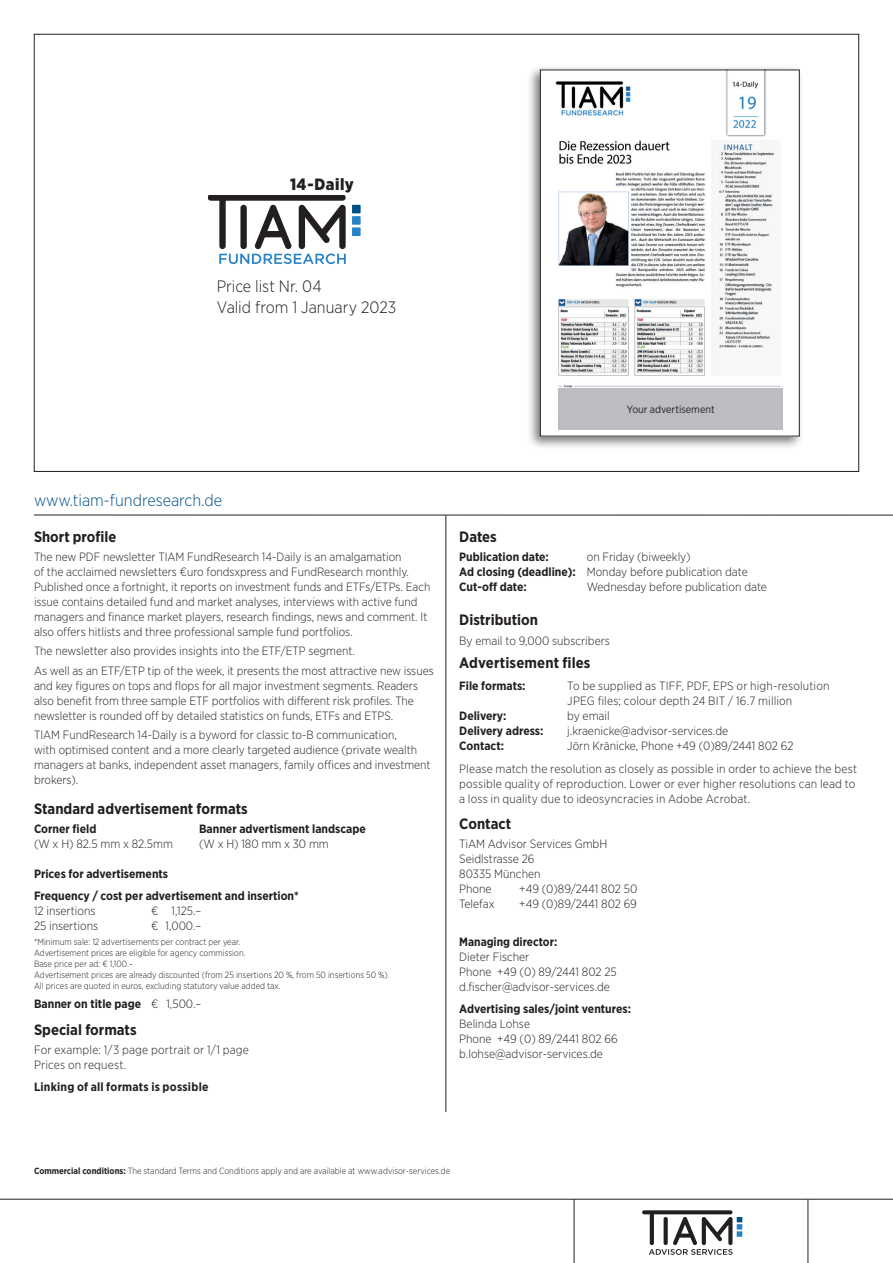
<style>
.page{position:relative;width:893px;height:1263px;background:#fff}
.page>*{position:absolute;margin:0;border:0;box-sizing:border-box;transform-origin:0 0}
.t1{font:300 16.5px/21px "Gotham Narrow";color:#231f20}
.t2{font:300 16.5px "Gotham Narrow";color:#015088}
.t3{font:900 16.35px "Gotham Narrow";letter-spacing:.03em;color:#231f20}
.t4{font:700 15px "Gotham Narrow";color:#231f20}
.t5{font:300 12px/15px "Gotham Narrow";color:#231f20}
.t6{font:700 12px/22.2px "Gotham Narrow";color:#231f20}
.t7{font:700 12px "Gotham Narrow";letter-spacing:.02em;color:#231f20}
.t8{font:10.5px "Gotham Narrow";color:#231f20}
.t9{font:300 9px/10.8px "Gotham Narrow";color:#231f20}
.s1{font-weight:300}
.s2{font-weight:700}
</style>
<div class="page">
<hr style="left:0;top:1199px;width:893px;height:1px;background:#231f20">
<hr style="left:574px;top:1199px;width:1px;height:64px;background:#231f20">
<hr style="left:808px;top:1199px;width:1px;height:64px;background:#231f20">
<svg style="left:642px;top:1210px;width:100px;height:45px"></svg>
<div style="left:527px;top:65px;width:277px;height:384px;background:#231f20;opacity:.6"></div>
<img style="left:542px;top:72px;width:255px;height:362px">
<div style="left:559px;top:388px;width:224px;height:41px;background:#bcbdc0"></div>
<hr style="left:34px;top:515px;width:859px;height:1px;background:#231f20">
<hr style="left:446px;top:516px;width:1px;height:596px;background:#231f20">
<div style="left:352px;top:205px;width:9px;height:8px;background:#004f87"></div>
<div style="left:352px;top:216px;width:9px;height:9px;background:#2783c5"></div>
<div style="left:352px;top:227px;width:9px;height:9px;background:#2783c5"></div>
<svg style="left:208px;top:196px;width:138px;height:68px"></svg>
<h2 class="t3" style="left:290px;top:173px;width:65px">14-Daily</h2>
<h1 class="t1" style="left:217px;top:275px;width:181px">Price list Nr. 04<br>Valid from 1 January 2023</h1>
<p class="t8" style="left:627px;top:403px;width:89px">Your advertisement</p>
<h1 class="t2" style="left:34px;top:490px;width:190px">www.tiam-fundresearch.de</h1>
<p class="t4" style="left:34px;top:527px;width:84px">Short profile</p>
<p class="t5" style="left:34px;top:549px;width:398px">The new PDF newsletter TIAM FundResearch 14-Daily is an amalgamation<br>of the acclaimed newsletters €uro fondsxpress and FundResearch monthly.<br>Published once a fortnight, it reports on investment funds and ETFs/ETPs. Each issue contains detailed fund and market analyses, interviews with active fund managers and finance market players, research findings, news and comment. It also offers hitlists and three professional sample fund portfolios.</p>
<p class="t5" style="left:34px;top:641px;width:401px;line-height:19.2px">The newsletter also provides insights into the ETF/ETP segment.<br>As well as an ETF/ETP tip of the week, it presents the most attractive new issues</p>
<p class="t5" style="left:34px;top:678px;width:386px">and key figures on tops and flops for all major investment segments. Readers also benefit from three sample ETF portfolios with different risk profiles. The newsletter is rounded off by detailed statistics on funds, ETFs and ETPS.</p>
<p class="t5" style="left:34px;top:727px;width:398px">TIAM FundResearch 14-Daily is a byword for classic to-B communication,<br>with optimised content and a more clearly targeted audience (private wealth managers at banks, independent asset managers, family offices and investment brokers).</p>
<p class="t4" style="left:34px;top:799px;width:215px">Standard advertisement formats</p>
<p class="t6" style="left:34px;top:817px;width:64px">Corner field</p>
<p class="t6" style="left:199px;top:817px;width:168px">Banner advertisment landscape</p>
<p class="t5" style="left:34px;top:836px;width:140px">(W x H) 82.5 mm x 82.5mm</p>
<p class="t5" style="left:199px;top:836px;width:131px">(W x H) 180 mm x 30 mm</p>
<p class="t6" style="left:34px;top:862px;width:266px">Prices for advertisements<br>Frequency / cost per advertisement and insertion*</p>
<p class="t5" style="left:34px;top:903px;width:63px">12 insertions</p>
<p class="t5" style="left:151px;top:903px;width:52px">€ 1,125.–</p>
<p class="t5" style="left:34px;top:918px;width:66px">25 insertions</p>
<p class="t5" style="left:151px;top:918px;width:52px">€ 1,000.–</p>
<p class="t9" style="left:34px;top:936px;width:357px">*Minimum sale: 12 advertisements per contract per year.<br>Advertisement prices are eligible for agency commission.<br>Base price per ad: € 1,100.–<br>Advertisement prices are already discounted (from 25 insertions 20 %, from 50 insertions 50 %).<br>All prices are quoted in euros, excluding statutory value added tax.</p>
<p class="t6" style="left:34px;top:992px;width:169px">Banner on title page <span class="s1">€ 1,500.–</span></p>
<p class="t4" style="left:34px;top:1020px;width:104px">Special formats</p>
<p class="t5" style="left:34px;top:1042px;width:216px">For example: 1/3 page portrait or 1/1 page<br>Prices on request.</p>
<p class="t7" style="left:34px;top:1079px;width:176px">Linking of all formats is possible</p>
<p class="t4" style="left:459px;top:527px;width:39px">Dates</p>
<p class="t6" style="left:459px;top:546px;width:91px">Publication date:</p>
<p class="t5" style="left:459px;top:549px;width:290px;text-indent:128px">on Friday (biweekly)<br><span class="s2">Ad closing (deadline):</span> Monday before publication date<br><span class="s2">Cut-off date:</span></p>
<p class="t5" style="left:587px;top:579px;width:182px">Wednesday before publication date</p>
<p class="t4" style="left:459px;top:610px;width:80px">Distribution</p>
<p class="t5" style="left:459px;top:633px;width:152px">By email to 9,000 subscribers</p>
<p class="t4" style="left:459px;top:653px;width:133px">Advertisement files</p>
<p class="t6" style="left:459px;top:675px;width:68px">File formats:</p>
<p class="t5" style="left:567px;top:678px;width:264px">To be supplied as TIFF, PDF, EPS or high-resolution<br>JPEG files; colour depth 24 BIT / 16.7 million</p>
<p class="t6" style="left:459px;top:705px;width:49px">Delivery:</p>
<p class="t5" style="left:567px;top:708px;width:44px">by email</p>
<p class="t6" style="left:459px;top:720px;width:86px">Delivery adress:</p>
<p class="t5" style="left:567px;top:723px;width:162px">j.kraenicke@advisor-services.de</p>
<p class="t6" style="left:459px;top:735px;width:46px">Contact:</p>
<p class="t5" style="left:459px;top:735px;width:399px;line-height:22.2px;text-indent:108px">Jörn Kränicke, Phone +49 (0)89/2441 802 62<br>Please match the resolution as closely as possible in order to achieve the best</p>
<p class="t5" style="left:459px;top:776px;width:398px">possible quality of reproduction. Lower or ever higher resolutions can lead to a loss in quality due to ideosyncracies in Adobe Acrobat.</p>
<p class="t4" style="left:459px;top:814px;width:53px">Contact</p>
<p class="t5" style="left:459px;top:836px;width:149px">TiAM Advisor Services GmbH<br>Seidlstrasse 26<br>80335 München<br>Phone</p>
<p class="t5" style="left:519px;top:881px;width:120px">+49 (0)89/2441 802 50</p>
<p class="t5" style="left:459px;top:896px;width:37px">Telefax</p>
<p class="t5" style="left:519px;top:896px;width:119px">+49 (0)89/2441 802 69</p>
<p class="t6" style="left:459px;top:930px;width:100px">Managing director:</p>
<p class="t5" style="left:459px;top:949px;width:159px">Dieter Fischer<br>Phone +49 (0) 89/2441 802 25 d.fischer@advisor-services.de</p>
<p class="t6" style="left:459px;top:997px;width:173px">Advertising sales/joint ventures:</p>
<p class="t5" style="left:459px;top:1016px;width:160px">Belinda Lohse<br>Phone +49 (0) 89/2441 802 66 b.lohse@advisor-services.de</p>
<p class="t9" style="left:34px;top:1165px;width:418px"><span class="s2">Commercial conditions:</span> The standard Terms and Conditions apply and are available at www.advisor-services.de</p>
</div>
